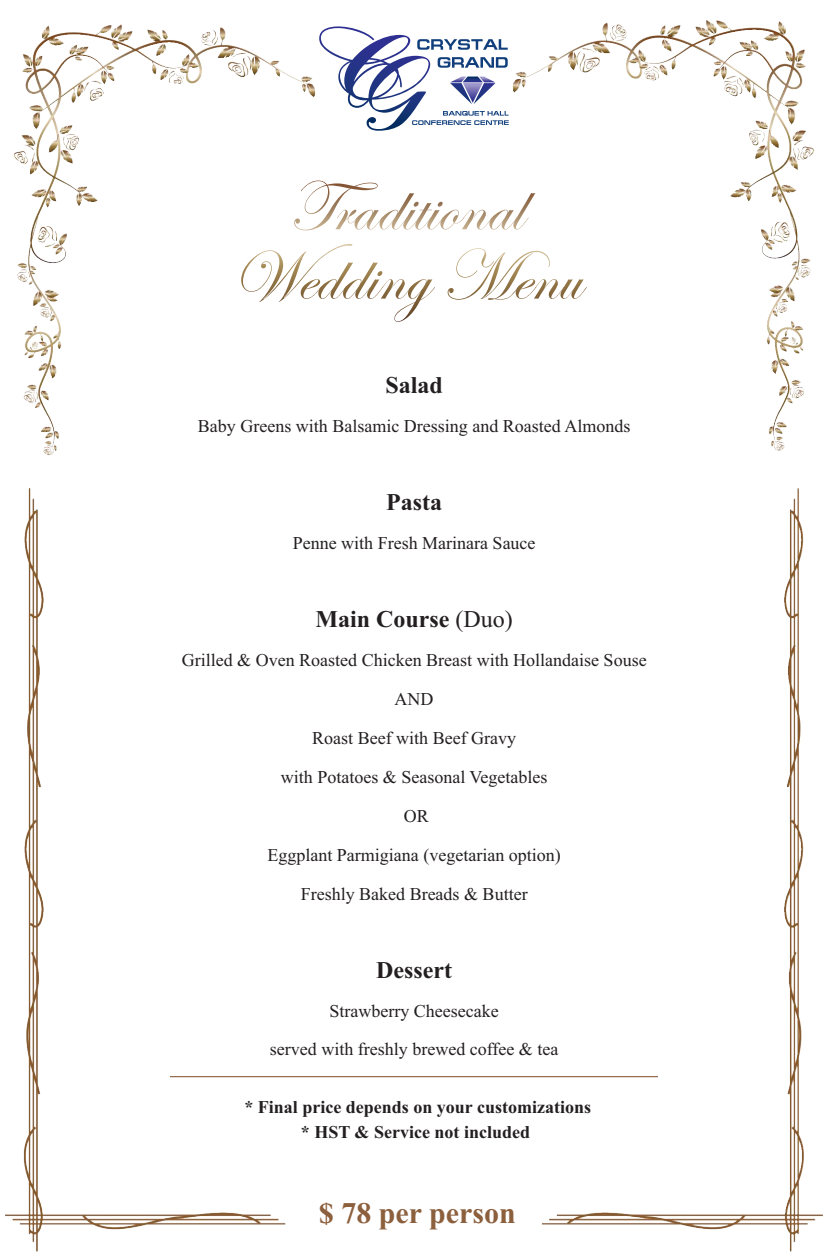
<style>
.page{position:relative;width:828px;height:1260px;background:#fff}
.page>*{position:absolute;margin:0;border:0;box-sizing:border-box;transform-origin:0 0}
.t1{font:700 30px "Times New Roman";color:#8c5f3d}
.t2{font:700 24px "Times New Roman";color:#231f20}
.t3{font:18px/39px "Times New Roman";color:#231f20;text-align:center}
.t4{font:700 18px/25.4px "Times New Roman";color:#231f20;text-align:center}
.s1{font-weight:400}
</style>
<div class="page">
<img style="left:5px;top:20px;width:818px;height:1232px">
<svg style="left:318px;top:25px;width:195px;height:107px"></svg>
<svg style="left:294px;top:181px;width:241px;height:49px"></svg>
<svg style="left:241px;top:244px;width:194px;height:78px"></svg>
<svg style="left:448px;top:248px;width:139px;height:52px"></svg>
<hr style="left:170px;top:1076px;width:488px;height:1px;background:#8c5f3d">
<h2 class="t2" style="left:385px;top:376px;width:59px">Salad</h2>
<p class="t3" style="left:198px;top:408px;width:434px">Baby Greens with Balsamic Dressing and Roasted Almonds</p>
<h2 class="t2" style="left:386px;top:493px;width:57px">Pasta</h2>
<p class="t3" style="left:293px;top:525px;width:244px">Penne with Fresh Marinara Sauce</p>
<h2 class="t2" style="left:316px;top:610px;width:199px">Main Course <span class="s1">(Duo)</span></h2>
<p class="t3" style="left:182px;top:642px;width:466px">Grilled &amp; Oven Roasted Chicken Breast with Hollandaise Souse<br>AND<br>Roast Beef with Beef Gravy<br>with Potatoes &amp; Seasonal Vegetables<br>OR<br>Eggplant Parmigiana (vegetarian option)<br>Freshly Baked Breads &amp; Butter</p>
<h2 class="t2" style="left:376px;top:961px;width:77px">Dessert</h2>
<p class="t3" style="left:270px;top:992px;width:290px">Strawberry Cheesecake<br>served with freshly brewed coffee &amp; tea</p>
<p class="t4" style="left:244px;top:1096px;width:348px">* Final price depends on your customizations * HST &amp; Service not included</p>
<h1 class="t1" style="left:319px;top:1203px;width:198px">$ 78 per person</h1>
</div>
